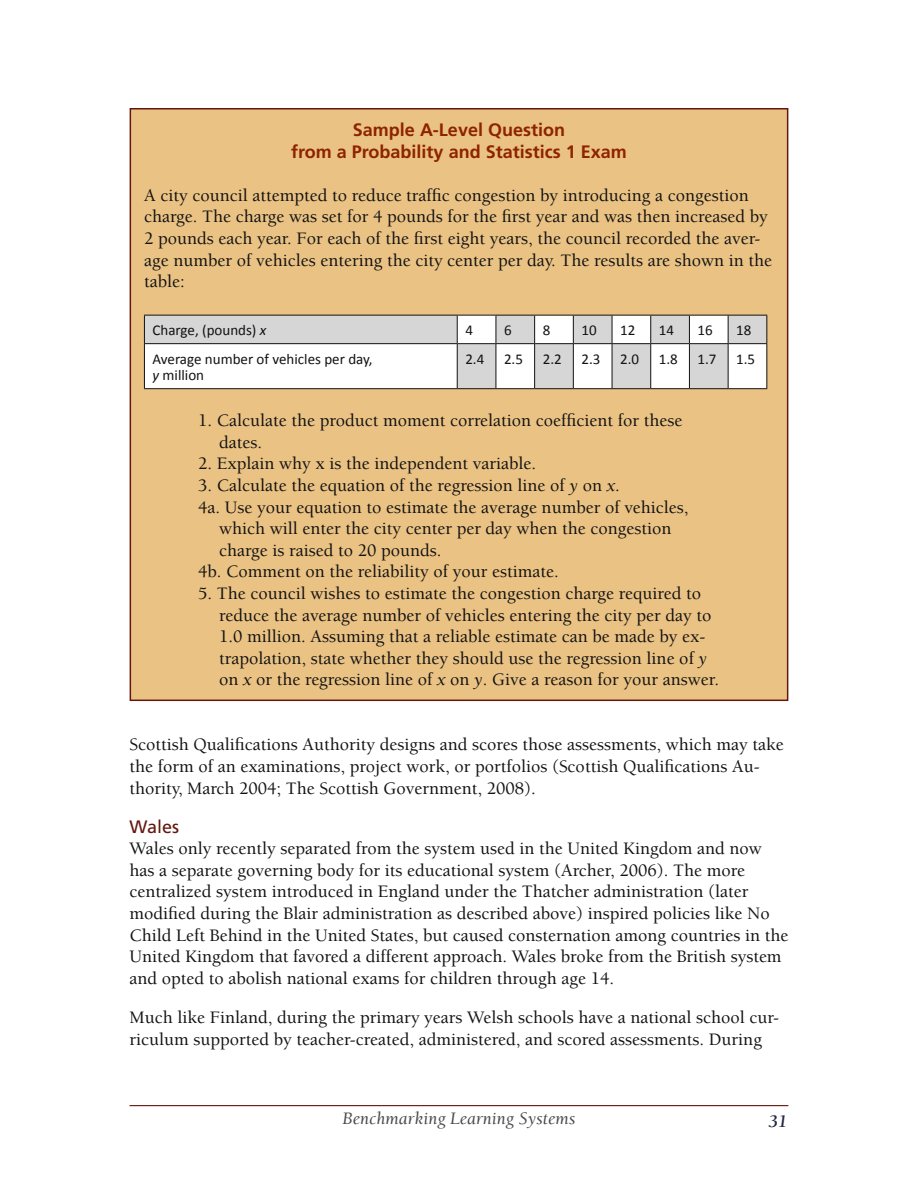
<style>
.page{position:relative;width:918px;height:1188px;background:#fff}
.page>*{position:absolute;margin:0;border:0;box-sizing:border-box;transform-origin:0 0}
.t1{font:500 18px/21.6px "Berkeley";color:#121212}
.t2{font:700 18px/21.6px "Frutiger LT Std";color:#8e2300;text-align:center}
.t3{font:italic 18px "Berkeley";color:#4a4c4b}
.t4{font:18px "Frutiger LT Std";color:#64170e}
.t5{font:italic 700 18px "Berkeley";color:#252644}
.t6{font:15px/16.5px "Calibri";color:#121212}
.s1{font-style:italic}
.s2{font-weight:400;font-style:italic}
</style>
<div class="page">
<hr style="left:130px;top:1105px;width:658px;height:1px;background:#64170e">
<div style="left:130px;top:109px;width:658px;height:591px;background:#eac283"></div>
<svg style="left:145px;top:316px;width:621px;height:72px;background:#ebebeb"></svg>
<hr style="left:144px;top:315px;width:313px;height:1px;background:#121212">
<svg style="left:144px;top:316px;width:1px;height:27px"></svg>
<hr style="left:457px;top:315px;width:39px;height:1px;background:#121212">
<svg style="left:457px;top:316px;width:1px;height:27px"></svg>
<hr style="left:496px;top:315px;width:39px;height:1px;background:#121212">
<svg style="left:496px;top:316px;width:1px;height:27px"></svg>
<hr style="left:535px;top:315px;width:38px;height:1px;background:#121212">
<svg style="left:534px;top:316px;width:1px;height:27px"></svg>
<hr style="left:573px;top:315px;width:39px;height:1px;background:#121212">
<svg style="left:573px;top:316px;width:1px;height:27px"></svg>
<hr style="left:612px;top:315px;width:39px;height:1px;background:#121212">
<svg style="left:612px;top:316px;width:1px;height:27px"></svg>
<hr style="left:651px;top:315px;width:38px;height:1px;background:#121212">
<svg style="left:650px;top:316px;width:1px;height:27px"></svg>
<hr style="left:689px;top:315px;width:39px;height:1px;background:#121212">
<svg style="left:689px;top:316px;width:1px;height:27px"></svg>
<hr style="left:728px;top:315px;width:39px;height:1px;background:#121212">
<svg style="left:728px;top:316px;width:1px;height:27px"></svg>
<svg style="left:766px;top:316px;width:1px;height:27px"></svg>
<hr style="left:144px;top:343px;width:313px;height:1px;background:#121212">
<hr style="left:144px;top:344px;width:1px;height:44px;background:#121212">
<hr style="left:457px;top:343px;width:39px;height:1px;background:#121212">
<hr style="left:457px;top:344px;width:1px;height:44px;background:#121212">
<hr style="left:496px;top:343px;width:39px;height:1px;background:#121212">
<hr style="left:496px;top:344px;width:1px;height:44px;background:#121212">
<hr style="left:535px;top:343px;width:38px;height:1px;background:#121212">
<hr style="left:534px;top:344px;width:1px;height:44px;background:#121212">
<hr style="left:573px;top:343px;width:39px;height:1px;background:#121212">
<hr style="left:573px;top:344px;width:1px;height:44px;background:#121212">
<hr style="left:612px;top:343px;width:39px;height:1px;background:#121212">
<hr style="left:612px;top:344px;width:1px;height:44px;background:#121212">
<hr style="left:651px;top:343px;width:38px;height:1px;background:#121212">
<hr style="left:650px;top:344px;width:1px;height:44px;background:#121212">
<hr style="left:689px;top:343px;width:39px;height:1px;background:#121212">
<hr style="left:689px;top:344px;width:1px;height:44px;background:#121212">
<hr style="left:728px;top:343px;width:39px;height:1px;background:#121212">
<hr style="left:728px;top:344px;width:1px;height:44px;background:#121212">
<hr style="left:766px;top:344px;width:1px;height:44px;background:#121212">
<hr style="left:144px;top:388px;width:313px;height:1px;background:#121212">
<hr style="left:457px;top:388px;width:39px;height:1px;background:#121212">
<hr style="left:496px;top:388px;width:39px;height:1px;background:#121212">
<hr style="left:535px;top:388px;width:38px;height:1px;background:#121212">
<hr style="left:573px;top:388px;width:39px;height:1px;background:#121212">
<hr style="left:612px;top:388px;width:39px;height:1px;background:#121212">
<hr style="left:651px;top:388px;width:38px;height:1px;background:#121212">
<hr style="left:689px;top:388px;width:39px;height:1px;background:#121212">
<hr style="left:728px;top:388px;width:39px;height:1px;background:#121212">
<p class="t2" style="left:291px;top:119px;width:337px">Sample A-Level Question<br>from a Probability and Statistics 1 Exam</p>
<p class="t1" style="left:144px;top:185px;width:630px">A city council attempted to reduce traffic congestion by introducing a congestion charge. The charge was set for 4 pounds for the first year and was then increased by 2 pounds each year. For each of the first eight years, the council recorded the aver&shy;age number of vehicles entering the city center per day. The results are shown in the table:</p>
<p class="t6" style="left:153px;top:321px;width:115px">Charge, (pounds) <span class="s1">x</span></p>
<p class="t6" style="left:465px;top:321px;width:9px">4</p>
<p class="t6" style="left:504px;top:321px;width:9px">6</p>
<p class="t6" style="left:543px;top:321px;width:9px">8</p>
<p class="t6" style="left:581px;top:321px;width:17px">10</p>
<p class="t6" style="left:620px;top:321px;width:17px">12</p>
<p class="t6" style="left:659px;top:321px;width:17px">14</p>
<p class="t6" style="left:698px;top:321px;width:17px">16</p>
<p class="t6" style="left:736px;top:321px;width:17px">18</p>
<p class="t6" style="left:153px;top:350px;width:222px">Average number of vehicles per day, <span class="s1">y</span> million</p>
<p class="t6" style="left:465px;top:350px;width:20px">2.4</p>
<p class="t6" style="left:504px;top:350px;width:20px">2.5</p>
<p class="t6" style="left:543px;top:350px;width:20px">2.2</p>
<p class="t6" style="left:581px;top:350px;width:20px">2.3</p>
<p class="t6" style="left:620px;top:350px;width:20px">2.0</p>
<p class="t6" style="left:659px;top:350px;width:20px">1.8</p>
<p class="t6" style="left:698px;top:350px;width:20px">1.7</p>
<p class="t6" style="left:736px;top:350px;width:20px">1.5</p>
<p class="t1" style="left:219px;top:410px;width:465px;text-indent:-21px">1. Calculate the product moment correlation coefficient for these dates.</p>
<p class="t1" style="left:198px;top:453px;width:339px">2. Explain why x is the independent variable.</p>
<p class="t1" style="left:198px;top:475px;width:423px">3. Calculate the equation of the regression line of <span class="s2">y</span> on <span class="s2">x</span>.</p>
<p class="t1" style="left:198px;top:497px;width:492px">4a. Use your equation to estimate the average number of vehicles,</p>
<p class="t1" style="left:219px;top:518px;width:454px">which will enter the city center per day when the congestion</p>
<p class="t1" style="left:219px;top:540px;width:224px">charge is raised to 20 pounds.</p>
<p class="t1" style="left:198px;top:561px;width:362px">4b. Comment on the reliability of your estimate.</p>
<p class="t1" style="left:219px;top:583px;width:502px;text-indent:-21px">5. The council wishes to estimate the congestion charge required to reduce the average number of vehicles entering the city per day to 1.0 million. Assuming that a reliable estimate can be made by ex&shy;trapolation, state whether they should use the regression line of <span class="s2">y </span>on <span class="s2">x</span> or the regression line of <span class="s2">x</span> on <span class="s2">y</span>. Give a reason for your answer.</p>
<p class="t1" style="left:130px;top:734px;width:656px">Scottish Qualifications Authority designs and scores those assessments, which may take the form of an examinations, project work, or portfolios (Scottish Qualifications Au&shy;thority, March 2004; The Scottish Government, 2008).</p>
<p class="t4" style="left:130px;top:816px;width:51px">Wales</p>
<p class="t1" style="left:130px;top:838px;width:660px">Wales only recently separated from the system used in the United Kingdom and now has a separate governing body for its educational system (Archer, 2006). The more centralized system introduced in England under the Thatcher administration (later modified during the Blair administration as described above) inspired policies like No Child Left Behind in the United States, but caused consternation among countries in the United Kingdom that favored a different approach. Wales broke from the British system and opted to abolish national exams for children through age 14.</p>
<p class="t1" style="left:130px;top:1007px;width:651px">Much like Finland, during the primary years Welsh schools have a national school cur&shy;riculum supported by teacher-created, administered, and scored assessments. During</p>
<p class="t3" style="left:342px;top:1109px;width:235px">Benchmarking Learning Systems</p>
<p class="t5" style="left:769px;top:1112px;width:20px">31</p>
</div>
